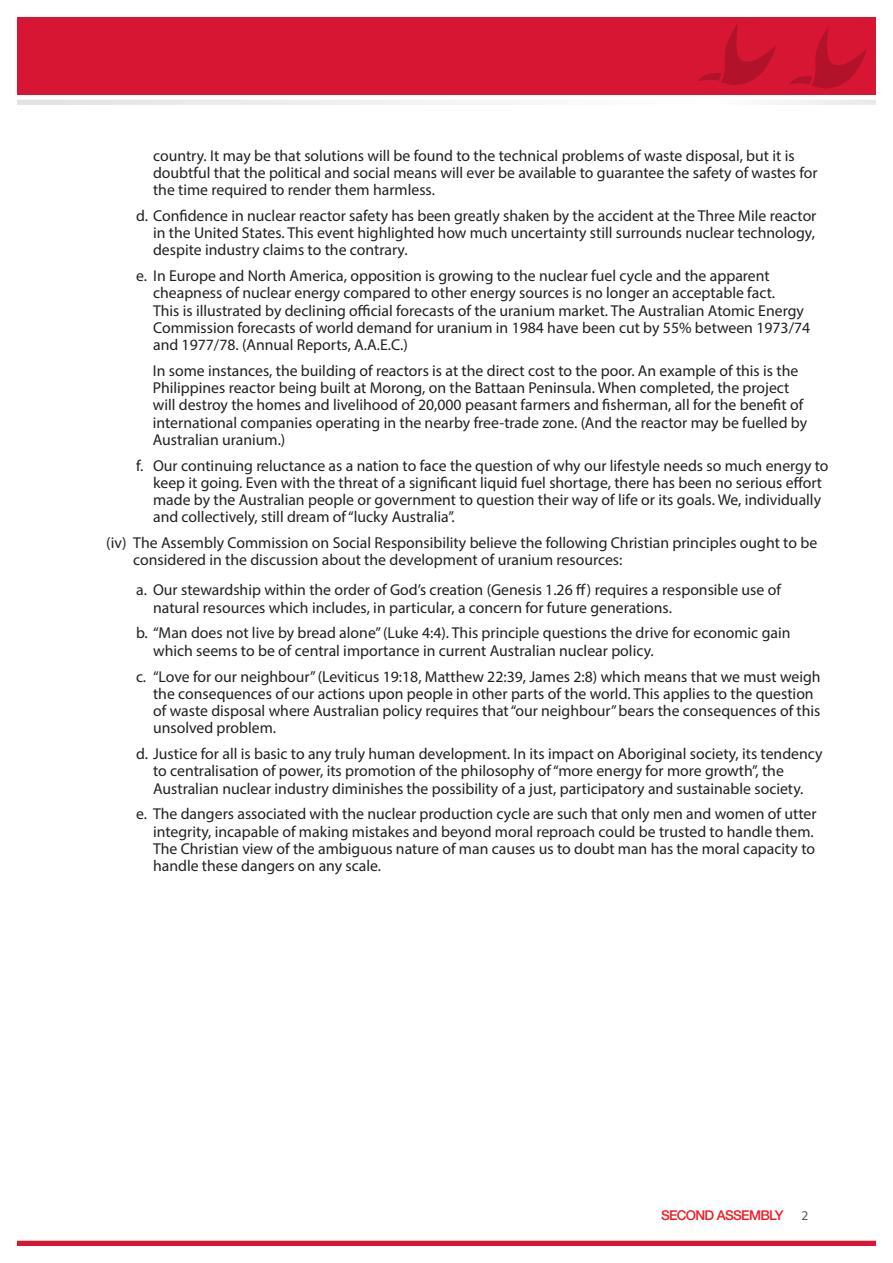
<style>
.page{position:relative;width:893px;height:1263px;background:#fff}
.page>*{position:absolute;margin:0;border:0;box-sizing:border-box;transform-origin:0 0}
.body{font:15.75px/17.2px "Myriad Pro";color:#231f20}
.t1{font:500 13.5px "Helvetica Neue LT Std";letter-spacing:-.05em;color:#ee1d23}
.t2{font:13.5px "Myriad Pro";color:#57585a}
</style>
<div class="page">
<div style="left:17px;top:1241px;width:859px;height:5px;background:#d71634"></div>
<div style="left:17px;top:17px;width:859px;height:78px;background:#d71634"></div>
<svg style="left:17px;top:100px;width:859px;height:5px;fill:#f1f2f3"></svg>
<svg style="left:699px;top:23px;width:77px;height:62px"></svg>
<svg style="left:789px;top:27px;width:78px;height:61px"></svg>
<p class="body" style="left:153px;top:146px;width:666px">country. It may be that solutions will be found to the technical problems of waste disposal, but it is doubtful that the political and social means will ever be available to guarantee the safety of wastes for the time required to render them harmless.</p>
<p class="body" style="left:153px;top:207px;width:665px;text-align:justify;text-indent:-17px">d. Confidence in nuclear reactor safety has been greatly shaken by the accident at the Three Mile reactor in the United States. This event highlighted how much uncertainty still surrounds nuclear technology, despite industry claims to the contrary.</p>
<p class="body" style="left:153px;top:267px;width:659px;text-indent:-17px">e. In Europe and North America, opposition is growing to the nuclear fuel cycle and the apparent cheapness of nuclear energy compared to other energy sources is no longer an acceptable fact.<br>This is illustrated by declining official forecasts of the uranium market. The Australian Atomic Energy Commission forecasts of world demand for uranium in 1984 have been cut by 55% between 1973/74 and 1977/78. (Annual Reports, A.A.E.C.)</p>
<p class="body" style="left:153px;top:362px;width:656px">In some instances, the building of reactors is at the direct cost to the poor. An example of this is the Philippines reactor being built at Morong, on the Battaan Peninsula. When completed, the project will destroy the homes and livelihood of 20,000 peasant farmers and fisherman, all for the benefit of international companies operating in the nearby free-trade zone. (And the reactor may be fuelled by Australian uranium.)</p>
<p class="body" style="left:153px;top:456px;width:677px;text-indent:-17px">f. Our continuing reluctance as a nation to face the question of why our lifestyle needs so much energy to keep it going. Even with the threat of a significant liquid fuel shortage, there has been no serious effort made by the Australian people or government to question their way of life or its goals. We, individually and collectively, still dream of “lucky Australia”.</p>
<p class="body" style="left:133px;top:534px;width:685px;text-indent:-27px">(iv) The Assembly Commission on Social Responsibility believe the following Christian principles ought to be considered in the discussion about the development of uranium resources:</p>
<p class="body" style="left:153px;top:581px;width:629px;text-indent:-17px">a. Our stewardship within the order of God’s creation (Genesis 1.26 ff) requires a responsible use of natural resources which includes, in particular, a concern for future generations.</p>
<p class="body" style="left:153px;top:624px;width:639px;text-indent:-17px">b. “Man does not live by bread alone” (Luke 4:4). This principle questions the drive for economic gain which seems to be of central importance in current Australian nuclear policy.</p>
<p class="body" style="left:153px;top:667px;width:669px;text-indent:-17px">c. “Love for our neighbour” (Leviticus 19:18, Matthew 22:39, James 2:8) which means that we must weigh the consequences of our actions upon people in other parts of the world. This applies to the question of waste disposal where Australian policy requires that “our neighbour” bears the consequences of this unsolved problem.</p>
<p class="body" style="left:153px;top:745px;width:671px;text-indent:-17px">d. Justice for all is basic to any truly human development. In its impact on Aboriginal society, its tendency to centralisation of power, its promotion of the philosophy of “more energy for more growth”, the<br>Australian nuclear industry diminishes the possibility of a just, participatory and sustainable society.</p>
<p class="body" style="left:153px;top:805px;width:665px;text-indent:-17px">e. The dangers associated with the nuclear production cycle are such that only men and women of utter integrity, incapable of making mistakes and beyond moral reproach could be trusted to handle them.<br>The Christian view of the ambiguous nature of man causes us to doubt man has the moral capacity to handle these dangers on any scale.</p>
<p class="t1" style="left:661px;top:1207px;width:124px">SECOND ASSEMBLY</p>
<p class="t2" style="left:801px;top:1207px;width:8px">2</p>
</div>
